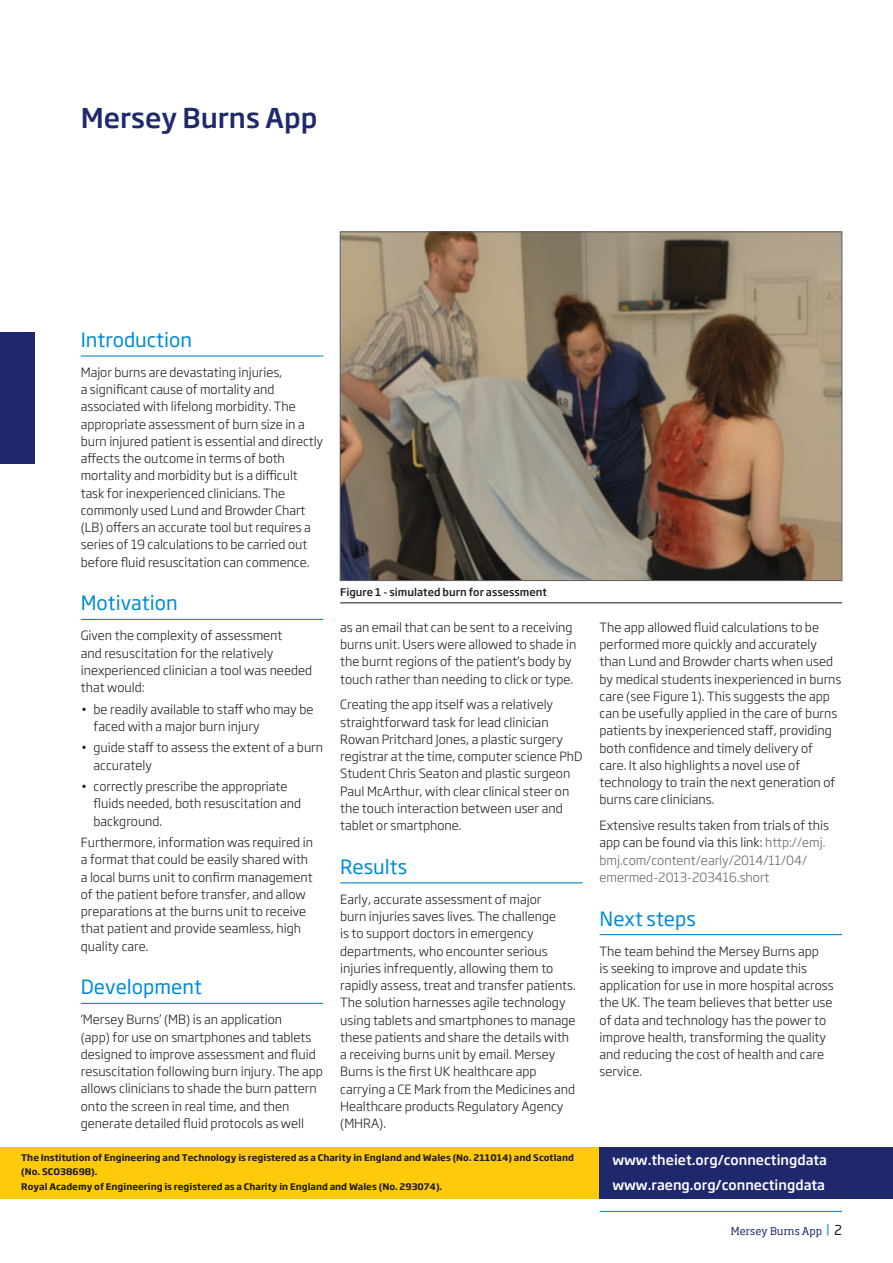
<style>
.page{position:relative;width:893px;height:1263px;background:#fff}
.page>*{position:absolute;margin:0;border:0;box-sizing:border-box;transform-origin:0 0}
.t1{font:500 27px "Soho Gothic Pro";color:#1f286c}
.t2{font:19.5px "Soho Gothic Pro";color:#008cd2}
.t3{font:500 13.5px/25.7px "Soho Gothic Pro";color:#fff}
.t4{font:300 12.6px/17.2px "Soho Gothic Pro";color:#231f20}
.t5{font:300 12.6px/17.2px "Soho Gothic Pro";color:#606865}
.t6{font:500 10.5px "Soho Gothic Pro";color:#231f20}
.t7{font:10.5px "Soho Pro";color:#1f286c}
.t8{font:700 9px/13.5px "Soho Gothic Pro";color:#231f20}
.s1{color:#231f20}
.s2{font-family:"Soho Gothic Pro";font-size:13.5px;color:#231f20}
</style>
<div class="page">
<hr style="left:600px;top:1211px;width:242px;height:1px;background:#0093d5">
<div style="left:0;top:332px;width:34px;height:131px;background:#1f286c"></div>
<hr style="left:81px;top:355px;width:242px;height:2px;background:#008cd2">
<hr style="left:81px;top:619px;width:242px;height:1px;background:#008cd2">
<hr style="left:81px;top:1003px;width:242px;height:1px;background:#008cd2">
<hr style="left:340px;top:882px;width:243px;height:1px;background:#008cd2">
<hr style="left:600px;top:934px;width:242px;height:1px;background:#008cd2">
<img style="left:342px;top:233px;width:498px;height:346px">
<hr style="left:340px;top:602px;width:502px;height:1px;background:#231f20">
<div style="left:0;top:1147px;width:621px;height:51px;background:#feca0a"></div>
<div style="left:600px;top:1147px;width:293px;height:51px;background:#1f286c"></div>
<h1 class="t1" style="left:81px;top:96px;width:238px">Mersey Burns App</h1>
<h2 class="t2" style="left:81px;top:325px;width:113px">Introduction</h2>
<p class="t4" style="left:81px;top:363px;width:244px">Major burns are devastating injuries,<br>a significant cause of mortality and associated with lifelong morbidity. The appropriate assessment of burn size in a burn injured patient is essential and directly affects the outcome in terms of both mortality and morbidity but is a difficult task for inexperienced clinicians. The commonly used Lund and Browder Chart (LB) offers an accurate tool but requires a series of 19 calculations to be carried out before fluid resuscitation can commence.</p>
<h2 class="t2" style="left:81px;top:588px;width:98px">Motivation</h2>
<p class="t4" style="left:81px;top:626px;width:233px">Given the complexity of assessment<br>and resuscitation for the relatively inexperienced clinician a tool was needed that would:</p>
<p class="t4" style="left:94px;top:700px;width:221px;text-indent:-13px">• be readily available to staff who may be faced with a major burn injury</p>
<p class="t4" style="left:94px;top:738px;width:231px;text-indent:-13px">• guide staff to assess the extent of a burn accurately</p>
<p class="t4" style="left:94px;top:777px;width:209px;text-indent:-13px">• correctly prescribe the appropriate fluids needed, both resuscitation and background.</p>
<p class="t4" style="left:81px;top:833px;width:234px">Furthermore, information was required in a format that could be easily shared with a local burns unit to confirm management of the patient before transfer, and allow preparations at the burns unit to receive that patient and provide seamless, high quality care.</p>
<h2 class="t2" style="left:81px;top:972px;width:123px">Development</h2>
<p class="t4" style="left:81px;top:1010px;width:244px">‘Mersey Burns’ (MB) is an application<br>(app) for use on smartphones and tablets designed to improve assessment and fluid resuscitation following burn injury. The app allows clinicians to shade the burn pattern onto the screen in real time, and then generate detailed fluid protocols as well</p>
<p class="t6" style="left:340px;top:584px;width:208px">Figure 1 - simulated burn for assessment</p>
<p class="t4" style="left:340px;top:618px;width:238px">as an email that can be sent to a receiving burns unit. Users were allowed to shade in the burnt regions of the patient’s body by touch rather than needing to click or type.</p>
<p class="t4" style="left:340px;top:695px;width:244px">Creating the app itself was a relatively straightforward task for lead clinician Rowan Pritchard Jones, a plastic surgery registrar at the time, computer science PhD Student Chris Seaton and plastic surgeon Paul McArthur, with clear clinical steer on the touch interaction between user and tablet or smartphone.</p>
<h2 class="t2" style="left:340px;top:851px;width:68px">Results</h2>
<p class="t4" style="left:340px;top:890px;width:237px">Early, accurate assessment of major<br>burn injuries saves lives. The challenge<br>is to support doctors in emergency departments, who encounter serious injuries infrequently, allowing them to rapidly assess, treat and transfer patients.<br>The solution harnesses agile technology using tablets and smartphones to manage these patients and share the details with a receiving burns unit by email. Mersey Burns is the first UK healthcare app carrying a CE Mark from the Medicines and Healthcare products Regulatory Agency (MHRA).</p>
<p class="t8" style="left:21px;top:1150px;width:554px">The Institution of Engineering and Technology is registered as a Charity in England and Wales (No. 211014) and Scotland (No. SCO38698).</p>
<p class="t8" style="left:21px;top:1180px;width:423px">Royal Academy of Engineering is registered as a Charity in England and Wales (No. 293074).</p>
<p class="t4" style="left:600px;top:618px;width:243px">The app allowed fluid calculations to be performed more quickly and accurately than Lund and Browder charts when used by medical students inexperienced in burns care (see Figure 1). This suggests the app can be usefully applied in the care of burns patients by inexperienced staff, providing both confidence and timely delivery of care. It also highlights a novel use of technology to train the next generation of burns care clinicians.</p>
<p class="t5" style="left:600px;top:816px;width:231px"><span class="s1">Extensive results taken from trials of this app can be found via this link:</span> http://emj. bmj.com/content/early/2014/11/04/ emermed-2013-203416.short</p>
<h2 class="t2" style="left:600px;top:903px;width:98px">Next steps</h2>
<p class="t4" style="left:600px;top:941px;width:236px">The team behind the Mersey Burns app<br>is seeking to improve and update this application for use in more hospital across the UK. The team believes that better use of data and technology has the power to improve health, transforming the quality and reducing the cost of health and care service.</p>
<p class="t3" style="left:612px;top:1146px;width:216px">www.theiet.org/connectingdata www.raeng.org/connectingdata</p>
<p class="t7" style="left:731px;top:1224px;width:112px">Mersey Burns App <sup>|</sup> <span class="s2">2</span></p>
</div>
